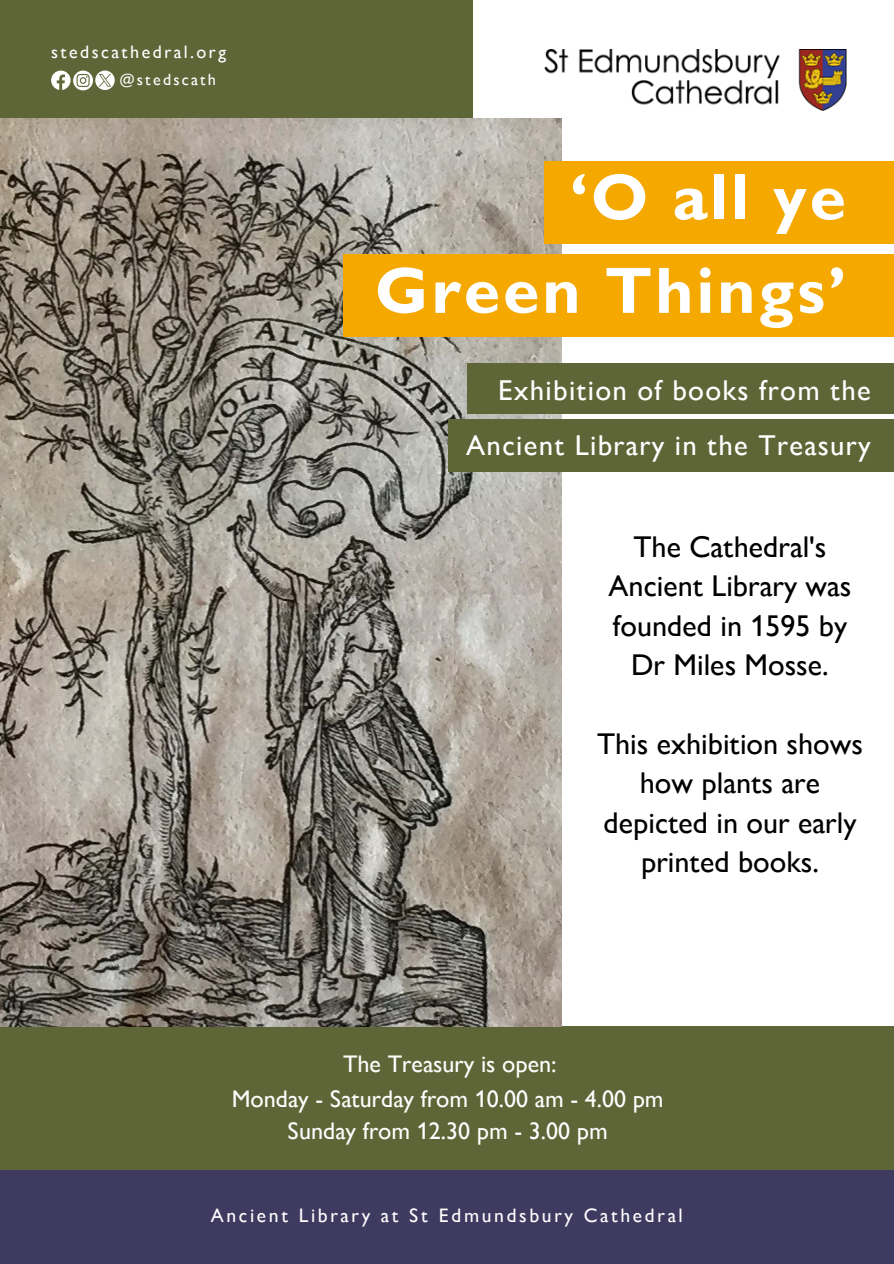
<style>
.page{position:relative;width:894px;height:1264px;background:#fff}
.page>*{position:absolute;margin:0;border:0;box-sizing:border-box;transform-origin:0 0}
.t1{font:700 65.85px/93.3px "Gill Sans";letter-spacing:.045em;color:#fff;text-align:right}
.t2{font:30px/39.3px "Gill Sans Nova";color:#000;text-align:center}
.t3{font:28.65px/55.2px "Gill Sans Nova";letter-spacing:.045em;color:#fff;text-align:right}
.t4{font:24px/31.5px "Gill Sans Nova";color:#fefefe;text-align:center}
.t5{font:19.5px "Gill Sans Nova";letter-spacing:.135em;color:#fff}
.t6{font:18px "Gill Sans Nova";letter-spacing:.135em;color:#fff}
.t7{font:16.2px "Gill Sans Nova";letter-spacing:.135em;color:#fff}
</style>
<div class="page">
<div style="left:0;top:0;width:473px;height:613px;background:#5e6637"></div>
<div style="left:0;top:1026px;width:893px;height:224px;background:#5e6637"></div>
<img style="left:0;top:118px;width:561px;height:908px">
<div style="left:544px;top:162px;width:349px;height:82px;background:#f5a800"></div>
<div style="left:343px;top:254px;width:550px;height:82px;background:#f5a800"></div>
<div style="left:467px;top:363px;width:426px;height:51px;background:#5e6637"></div>
<img style="left:544px;top:50px;width:302px;height:61px">
<div style="left:0;top:1170px;width:893px;height:93px;background:#3f3a60"></div>
<div style="left:447px;top:419px;width:446px;height:53px;background:#5e6637"></div>
<svg style="left:51px;top:71px;width:63px;height:19px"></svg>
<p class="t6" style="left:51px;top:40px;width:176px">stedscathedral.org</p>
<p class="t7" style="left:120px;top:69px;width:98px">@stedscath</p>
<p class="t1" style="left:375px;top:150px;width:472px">‘O all ye<br>Green Things’</p>
<p class="t3" style="left:466px;top:362px;width:406px">Exhibition of books from the<br>Ancient Library in the Treasury</p>
<h1 class="t2" style="left:608px;top:526px;width:244px">The Cathedral's<br>Ancient Library was founded in 1595 by<br>Dr Miles Mosse.</h1>
<h2 class="t2" style="left:597px;top:723px;width:267px">This exhibition shows how plants are depicted in our early printed books.</h2>
<h2 class="t4" style="left:343px;top:1047px;width:215px">The Treasury is open:</h2>
<h2 class="t4" style="left:232px;top:1083px;width:433px">Monday - Saturday from 10.00 am - 4.00 pm<br>Sunday from 12.30 pm - 3.00 pm</h2>
<p class="t5" style="left:211px;top:1202px;width:473px">Ancient Library at St Edmundsbury Cathedral</p>
</div>
